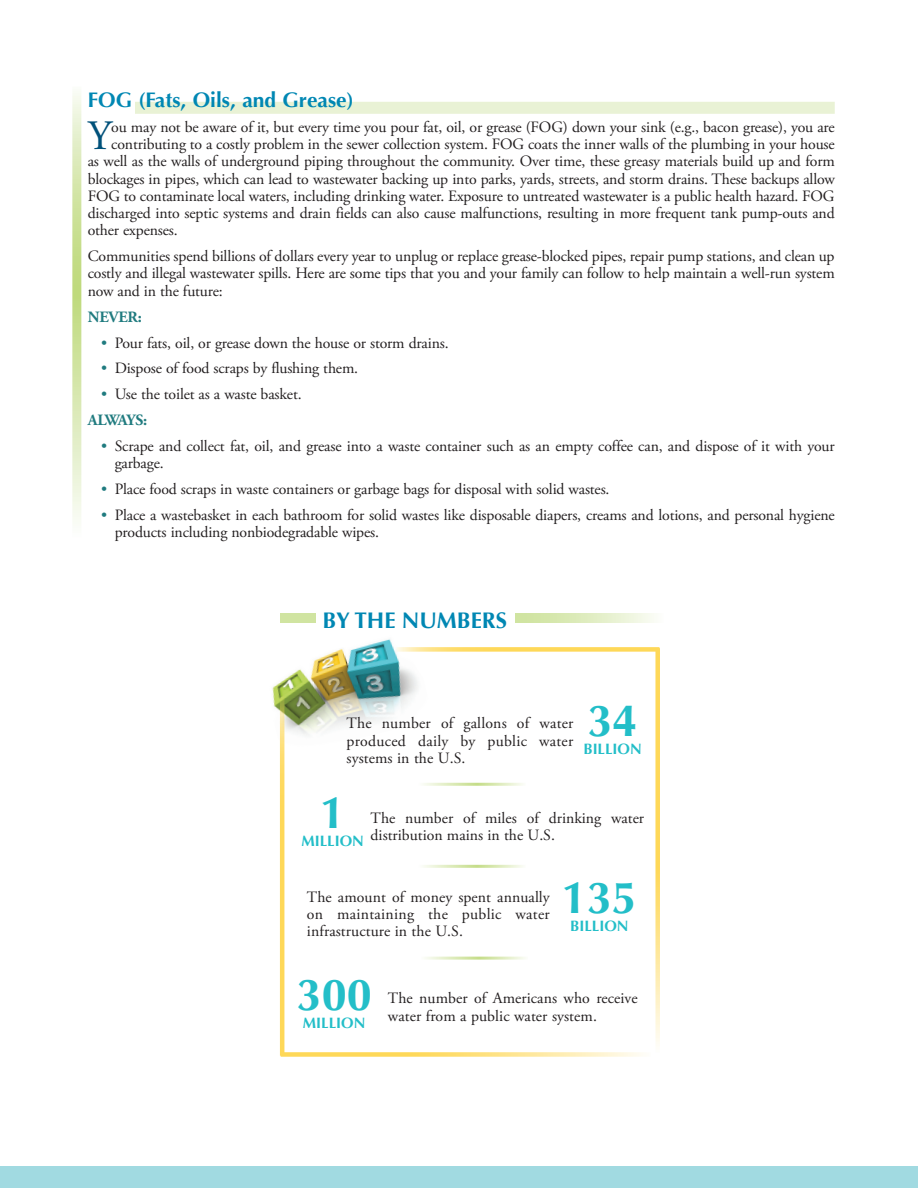
<style>
.page{position:relative;width:918px;height:1188px;background:#fff}
.page>*{position:absolute;margin:0;border:0;box-sizing:border-box;transform-origin:0 0}
.t1{font:700 45px "Optima";color:#23bec8}
.Initial_Cap{font:41.7px "Adobe Garamond Pro";color:#00517a}
.t2{font:700 22.5px "Optima";color:#0087b3}
.Article_Headline-BLO{font:700 21px "Optima";color:#0087b3}
.First_Paragraph{font:15.75px/17.2px "Adobe Garamond Pro";letter-spacing:-.01em;color:#231f20;text-align:justify}
.Initial_Cap-2{font:15.75px "Adobe Garamond Pro";letter-spacing:-.01em;color:#231f20}
.First_Paragraph-2{font:700 15.75px "Adobe Garamond Pro";letter-spacing:-.01em;color:#207b7f}
.t3{font:700 15px "Optima";color:#23bec8}
.s1{color:#207b7f}
</style>
<div class="page">
<div style="left:0;top:1166px;width:918px;height:22px;background:#a1dae1"></div>
<div style="left:135px;top:102px;width:700px;height:12px;background:#e9f2d5"></div>
<svg style="left:72px;top:93px;width:9px;height:429px;background:#d9e9b4"></svg>
<img style="left:272px;top:639px;width:146px;height:117px">
<svg style="left:281px;top:1052px;width:360px;height:5px;background:#fee490"></svg>
<svg style="left:280px;top:692px;width:4px;height:364px"></svg>
<svg style="left:396px;top:647px;width:263px;height:5px"></svg>
<svg style="left:655px;top:648px;width:5px;height:396px;background:#fee284"></svg>
<svg style="left:516px;top:613px;width:138px;height:9px"></svg>
<div style="left:280px;top:613px;width:36px;height:9px;background:#d0e4a1"></div>
<hr style="left:417px;top:783px;width:109px;height:3px;background:#c5dd89">
<hr style="left:417px;top:865px;width:109px;height:3px;background:#c5dd89">
<hr style="left:419px;top:957px;width:109px;height:3px;background:#c5dd89">
<p class="Article_Headline-BLO" style="left:88px;top:88px;width:268px">FOG (Fats, Oils, and Grease)</p>
<p class="Initial_Cap" style="left:88px;top:111px;width:25px">Y</p>
<p class="Initial_Cap-2" style="left:111px;top:117px;width:725px">ou may not be aware of it, but every time you pour fat, oil, or grease (FOG) down your sink (e.g., bacon grease), you are</p>
<p class="Initial_Cap-2" style="left:111px;top:135px;width:725px">contributing to a costly problem in the sewer collection system. FOG coats the inner walls of the plumbing in your house</p>
<p class="Initial_Cap-2" style="left:88px;top:152px;width:749px">as well as the walls of underground piping throughout the community. Over time, these greasy materials build up and form</p>
<p class="Initial_Cap-2" style="left:88px;top:169px;width:749px">blockages in pipes, which can lead to wastewater backing up into parks, yards, streets, and storm drains. These backups allow</p>
<p class="Initial_Cap-2" style="left:88px;top:186px;width:748px">FOG to contaminate local waters, including drinking water. Exposure to untreated wastewater is a public health hazard. FOG</p>
<p class="Initial_Cap-2" style="left:88px;top:204px;width:748px">discharged into septic systems and drain fields can also cause malfunctions, resulting in more frequent tank pump-outs and</p>
<p class="Initial_Cap-2" style="left:88px;top:221px;width:92px">other expenses.</p>
<p class="First_Paragraph" style="left:88px;top:248px;width:749px">Communities spend billions of dollars every year to unplug or replace grease-blocked pipes, repair pump stations, and clean up costly and illegal wastewater spills. Here are some tips that you and your family can follow to help maintain a well-run system now and in the future:</p>
<p class="First_Paragraph-2" style="left:88px;top:307px;width:56px">NEVER:</p>
<p class="First_Paragraph" style="left:101px;top:334px;width:349px"><span class="s1">•</span> Pour fats, oil, or grease down the house or storm drains.</p>
<p class="First_Paragraph" style="left:101px;top:360px;width:258px"><span class="s1">•</span> Dispose of food scraps by flushing them.</p>
<p class="First_Paragraph" style="left:101px;top:386px;width:202px"><span class="s1">•</span> Use the toilet as a waste basket.</p>
<p class="First_Paragraph-2" style="left:88px;top:411px;width:61px">ALWAYS:</p>
<p class="First_Paragraph" style="left:115px;top:438px;width:721px;text-indent:-14px"><span class="s1">•</span> Scrape and collect fat, oil, and grease into a waste container such as an empty coffee can, and dispose of it with your garbage.</p>
<p class="First_Paragraph" style="left:101px;top:481px;width:510px"><span class="s1">•</span> Place food scraps in waste containers or garbage bags for disposal with solid wastes.</p>
<p class="First_Paragraph" style="left:115px;top:507px;width:722px;text-indent:-14px"><span class="s1">•</span> Place a wastebasket in each bathroom for solid wastes like disposable diapers, creams and lotions, and personal hygiene products including nonbiodegradable wipes.</p>
<p class="t2" style="left:322px;top:607px;width:186px">BY THE NUMBERS</p>
<p class="First_Paragraph" style="left:347px;top:715px;width:228px">The number of gallons of water produced daily by public water systems in the U.S.</p>
<p class="t1" style="left:588px;top:694px;width:52px">34</p>
<p class="t3" style="left:584px;top:740px;width:60px">BILLION</p>
<p class="t1" style="left:320px;top:786px;width:27px">1</p>
<p class="t3" style="left:301px;top:832px;width:64px">MILLION</p>
<p class="First_Paragraph" style="left:371px;top:810px;width:275px">The number of miles of drinking water</p>
<p class="First_Paragraph" style="left:371px;top:827px;width:186px">distribution mains in the U.S.</p>
<p class="First_Paragraph" style="left:307px;top:889px;width:244px">The amount of money spent annually on maintaining the public water infrastructure in the U.S.</p>
<p class="t1" style="left:562px;top:872px;width:77px">135</p>
<p class="t3" style="left:570px;top:918px;width:60px">BILLION</p>
<p class="t1" style="left:297px;top:968px;width:77px">300</p>
<p class="t3" style="left:303px;top:1014px;width:64px">MILLION</p>
<p class="First_Paragraph" style="left:388px;top:990px;width:251px">The number of Americans who receive</p>
<p class="First_Paragraph" style="left:388px;top:1008px;width:211px">water from a public water system.</p>
</div>
